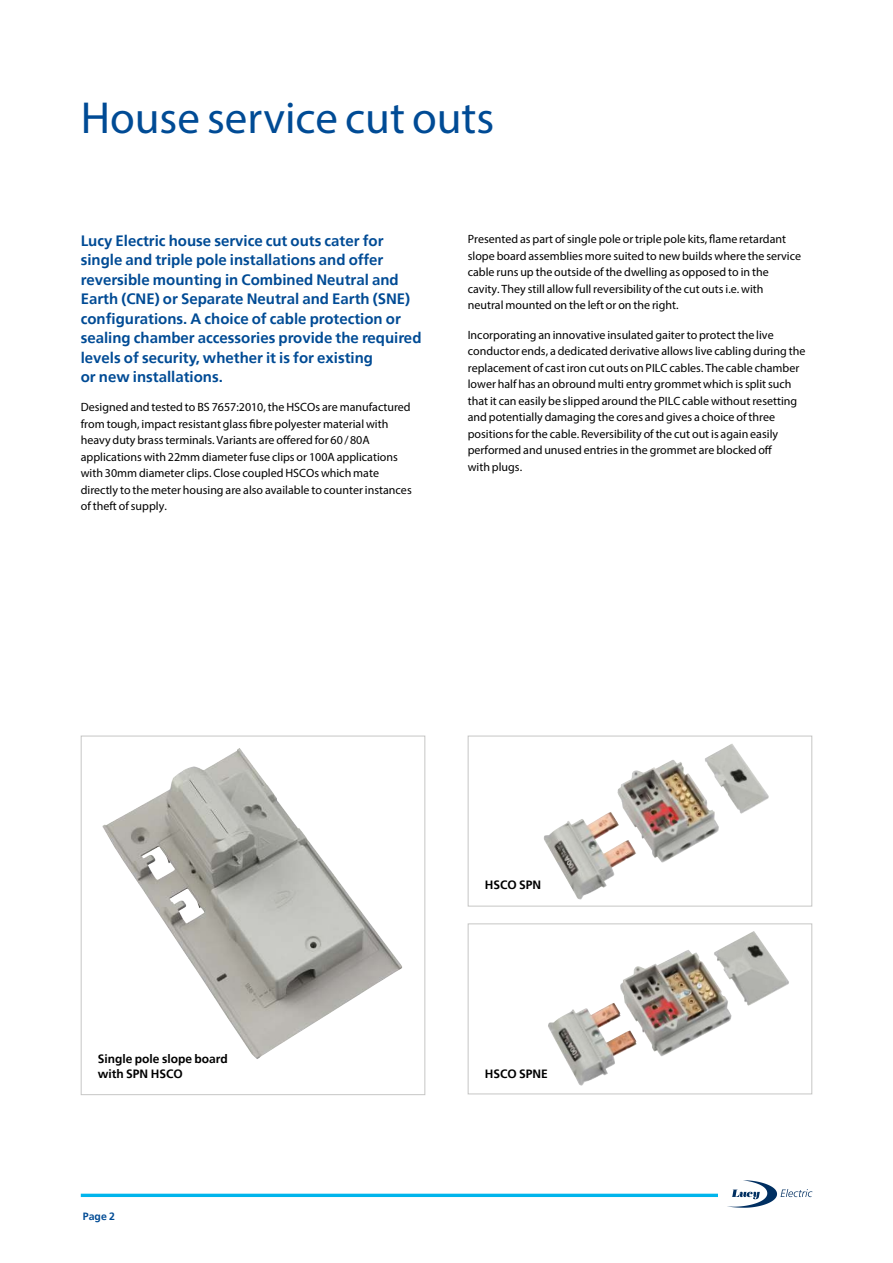
<style>
.page{position:relative;width:893px;height:1263px;background:#fff}
.page>*{position:absolute;margin:0;border:0;box-sizing:border-box;transform-origin:0 0}
.t1{font:45px "Myriad Pro";color:#004b95}
.t2{font:700 15px/19.5px "Frutiger";color:#004b95}
.t3{font:12px/16.5px "Myriad Pro";color:#000}
.t4{font:700 12px/15px "Frutiger";color:#000}
.t5{font:700 10.5px "Frutiger";color:#004b95}
</style>
<div class="page">
<hr style="left:81px;top:1194px;width:731px;height:3px;background:#00b5ec">
<div style="left:718px;top:1172px;width:94px;height:43px;background:#fff"></div>
<svg style="left:727px;top:1180px;width:85px;height:28px"></svg>
<img style="left:102px;top:748px;width:300px;height:311px">
<div style="left:81px;top:736px;width:344px;height:359px;border:1px solid #c6c6c5"></div>
<img style="left:617px;top:744px;width:152px;height:70px">
<div style="left:468px;top:736px;width:344px;height:170px;border:1px solid #c6c6c5"></div>
<img style="left:620px;top:931px;width:169px;height:101px">
<div style="left:468px;top:923px;width:344px;height:171px;border:1px solid #c6c6c5"></div>
<h1 class="t1" style="left:81px;top:95px;width:415px">House service cut outs</h1>
<p class="t2" style="left:81px;top:232px;width:342px">Lucy Electric house service cut outs cater for single and triple pole installations and offer reversible mounting in Combined Neutral and Earth (CNE) or Separate Neutral and Earth (SNE) configurations. A choice of cable protection or sealing chamber accessories provide the required levels of security, whether it is for existing<br>or new installations.</p>
<p class="t3" style="left:81px;top:399px;width:332px">Designed and tested to BS 7657:2010, the HSCOs are manufactured from tough, impact resistant glass fibre polyester material with heavy duty brass terminals. Variants are offered for 60 / 80A applications with 22mm diameter fuse clips or 100A applications with 30mm diameter clips. Close coupled HSCOs which mate directly to the meter housing are also available to counter instances of theft of supply.</p>
<p class="t3" style="left:468px;top:231px;width:335px">Presented as part of single pole or triple pole kits, flame retardant slope board assemblies more suited to new builds where the service cable runs up the outside of the dwelling as opposed to in the cavity. They still allow full reversibility of the cut outs i.e. with neutral mounted on the left or on the right.</p>
<p class="t3" style="left:468px;top:327px;width:339px">Incorporating an innovative insulated gaiter to protect the live conductor ends, a dedicated derivative allows live cabling during the replacement of cast iron cut outs on PILC cables. The cable chamber lower half has an obround multi entry grommet which is split such that it can easily be slipped around the PILC cable without resetting and potentially damaging the cores and gives a choice of three positions for the cable. Reversibility of the cut out is again easily performed and unused entries in the grommet are blocked off<br>with plugs.</p>
<p class="t4" style="left:98px;top:1052px;width:132px">Single pole slope board with SPN HSCO</p>
<p class="t5" style="left:83px;top:1212px;width:33px">Page 2</p>
<p class="t4" style="left:485px;top:879px;width:58px">HSCO SPN</p>
<p class="t4" style="left:485px;top:1067px;width:65px">HSCO SPNE</p>
</div>
